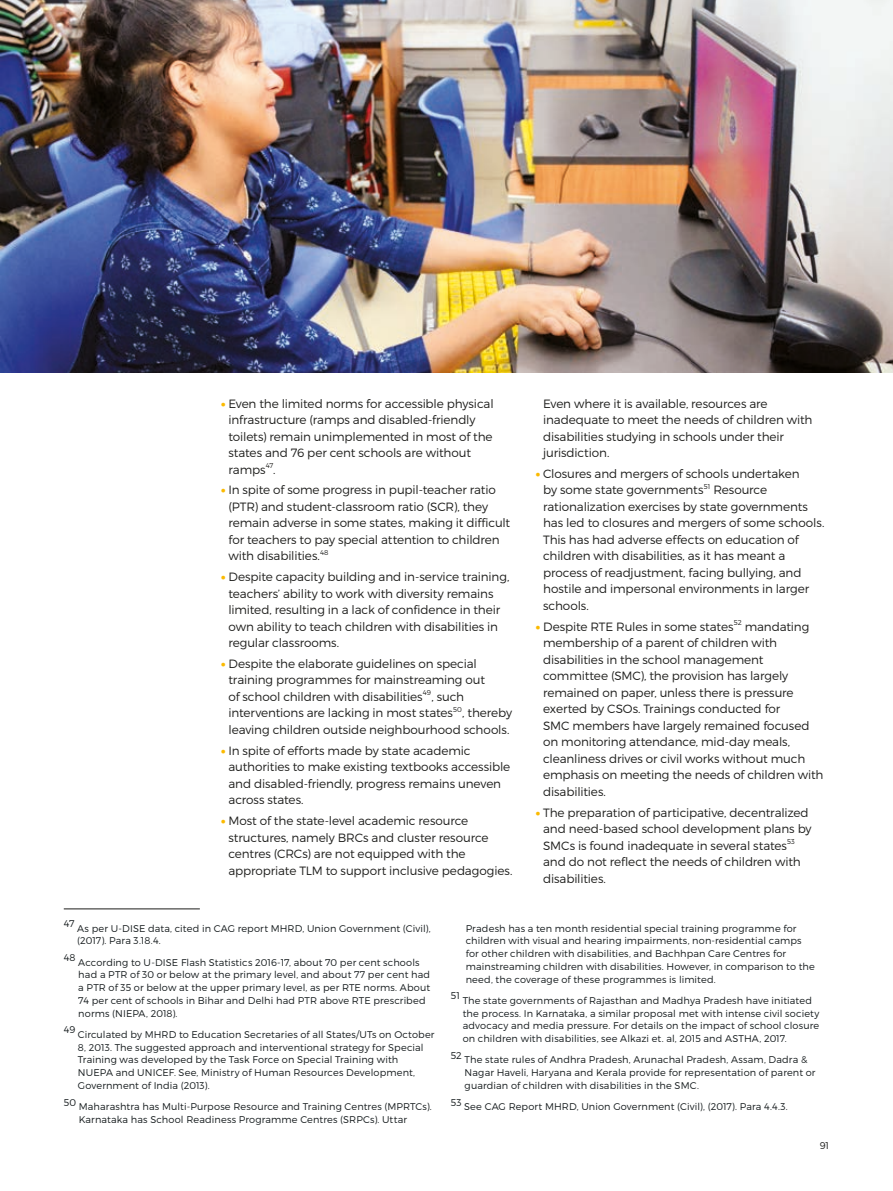
<style>
.page{position:relative;width:893px;height:1191px;background:#fff}
.page>*{position:absolute;margin:0;border:0;box-sizing:border-box;transform-origin:0 0}
.t1{font:300 12px/16.5px "Montserrat";letter-spacing:-.01em;color:#1d1d1b}
.t2{font:300 9.75px/12.8px "Montserrat";letter-spacing:.01em;color:#141a1c}
.t3{font:300 9.75px "Montserrat";color:#1d1d1b}
.t4{font:300 7.05px "Montserrat";color:#1d1d1b}
.s1{font-weight:900;color:#fbba00}
</style>
<div class="page">
<img style="left:0;top:0;width:893px;height:372px">
<hr style="left:64px;top:908px;width:136px;height:1px;background:#1d1d1b">
<p class="t1" style="left:228px;top:395px;width:267px;text-indent:-7px"><span class="s1">•</span> Even the limited norms for accessible physical infrastructure (ramps and disabled-friendly toilets) remain unimplemented in most of the states and 76 per cent schools are without ramps</p>
<p class="t4" style="left:266px;top:461px;width:9px">47</p>
<p class="t1" style="left:273px;top:461px;width:4px">.</p>
<p class="t1" style="left:228px;top:481px;width:283px;text-indent:-7px"><span class="s1">•</span> In spite of some progress in pupil-teacher ratio (PTR) and student-classroom ratio (SCR), they remain adverse in some states, making it difficult for teachers to pay special attention to children with disabilities.</p>
<p class="t4" style="left:320px;top:548px;width:10px">48</p>
<p class="t1" style="left:228px;top:568px;width:282px;text-indent:-7px"><span class="s1">•</span> Despite capacity building and in-service training, teachers’ ability to work with diversity remains limited, resulting in a lack of confidence in their own ability to teach children with disabilities in regular classrooms.</p>
<p class="t1" style="left:228px;top:655px;width:258px;text-indent:-7px"><span class="s1">•</span> Despite the elaborate guidelines on special training programmes for mainstreaming out of school children with disabilities</p>
<p class="t4" style="left:423px;top:688px;width:10px">49</p>
<p class="t1" style="left:228px;top:688px;width:237px;text-indent:203px">, such interventions are lacking in most states</p>
<p class="t4" style="left:453px;top:705px;width:10px">50</p>
<p class="t1" style="left:228px;top:704px;width:285px;text-align:right">, thereby<br>leaving children outside neighbourhood schools.</p>
<p class="t1" style="left:228px;top:742px;width:283px;text-indent:-7px"><span class="s1">•</span> In spite of efforts made by state academic authorities to make existing textbooks accessible and disabled-friendly, progress remains uneven across states.</p>
<p class="t1" style="left:228px;top:812px;width:286px;text-indent:-7px"><span class="s1">•</span> Most of the state-level academic resource structures, namely BRCs and cluster resource centres (CRCs) are not equipped with the appropriate TLM to support inclusive pedagogies.</p>
<p class="t1" style="left:543px;top:395px;width:271px">Even where it is available, resources are inadequate to meet the needs of children with disabilities studying in schools under their jurisdiction.</p>
<p class="t1" style="left:543px;top:465px;width:258px;text-indent:-7px"><span class="s1">•</span> Closures and mergers of schools undertaken by some state governments</p>
<p class="t4" style="left:704px;top:482px;width:8px">51</p>
<p class="t1" style="left:543px;top:481px;width:283px;text-indent:170px">Resource rationalization exercises by state governments has led to closures and mergers of some schools.<br>This has had adverse effects on education of children with disabilities, as it has meant a process of readjustment, facing bullying, and hostile and impersonal environments in larger schools.</p>
<p class="t1" style="left:536px;top:618px;width:199px"><span class="s1">•</span> Despite RTE Rules in some states</p>
<p class="t4" style="left:734px;top:618px;width:9px">52</p>
<p class="t1" style="left:543px;top:618px;width:282px;text-indent:202px">mandating membership of a parent of children with disabilities in the school management committee (SMC), the provision has largely remained on paper, unless there is pressure exerted by CSOs. Trainings conducted for<br>SMC members have largely remained focused on monitoring attendance, mid-day meals, cleanliness drives or civil works without much emphasis on meeting the needs of children with disabilities.</p>
<p class="t1" style="left:543px;top:803px;width:270px;text-indent:-7px"><span class="s1">•</span> The preparation of participative, decentralized and need-based school development plans by<br>SMCs is found inadequate in several states</p>
<p class="t4" style="left:787px;top:837px;width:9px">53</p>
<p class="t1" style="left:543px;top:853px;width:259px">and do not reflect the needs of children with disabilities.</p>
<p class="t2" style="left:64px;top:917px;width:12px">47</p>
<p class="t2" style="left:77px;top:921px;width:355px">As per U-DISE data, cited in CAG report MHRD, Union Government (Civil), (2017). Para 3.18.4.</p>
<p class="t2" style="left:64px;top:951px;width:13px">48</p>
<p class="t2" style="left:78px;top:955px;width:353px">According to U-DISE Flash Statistics 2016-17, about 70 per cent schools had a PTR of 30 or below at the primary level, and about 77 per cent had a PTR of 35 or below at the upper primary level, as per RTE norms. About 74 per cent of schools in Bihar and Delhi had PTR above RTE prescribed norms (NIEPA, 2018).</p>
<p class="t2" style="left:64px;top:1023px;width:13px">49</p>
<p class="t2" style="left:78px;top:1028px;width:358px">Circulated by MHRD to Education Secretaries of all States/UTs on October 8, 2013. The suggested approach and interventional strategy for Special Training was developed by the Task Force on Special Training with NUEPA and UNICEF. See, Ministry of Human Resources Development, Government of India (2013).</p>
<p class="t2" style="left:64px;top:1095px;width:14px">50</p>
<p class="t2" style="left:79px;top:1100px;width:355px">Maharashtra has Multi-Purpose Resource and Training Centres (MPRTCs).<br>Karnataka has School Readiness Programme Centres (SRPCs). Uttar</p>
<p class="t2" style="left:466px;top:921px;width:351px">Pradesh has a ten month residential special training programme for children with visual and hearing impairments, non-residential camps for other children with disabilities, and Bachhpan Care Centres for mainstreaming children with disabilities. However, in comparison to the need, the coverage of these programmes is limited.</p>
<p class="t2" style="left:451px;top:989px;width:11px">51</p>
<p class="t2" style="left:463px;top:994px;width:358px">The state governments of Rajasthan and Madhya Pradesh have initiated the process. In Karnataka, a similar proposal met with intense civil society advocacy and media pressure. For details on the impact of school closure on children with disabilities, see Alkazi et. al, 2015 and ASTHA, 2017.</p>
<p class="t2" style="left:451px;top:1049px;width:13px">52</p>
<p class="t2" style="left:465px;top:1053px;width:352px">The state rules of Andhra Pradesh, Arunachal Pradesh, Assam, Dadra &amp;<br>Nagar Haveli, Haryana and Kerala provide for representation of parent or guardian of children with disabilities in the SMC.</p>
<p class="t2" style="left:451px;top:1095px;width:12px">53</p>
<p class="t2" style="left:464px;top:1100px;width:325px">See CAG Report MHRD, Union Government (Civil), (2017). Para 4.4.3.</p>
<p class="t3" style="left:820px;top:1140px;width:11px">91</p>
</div>
